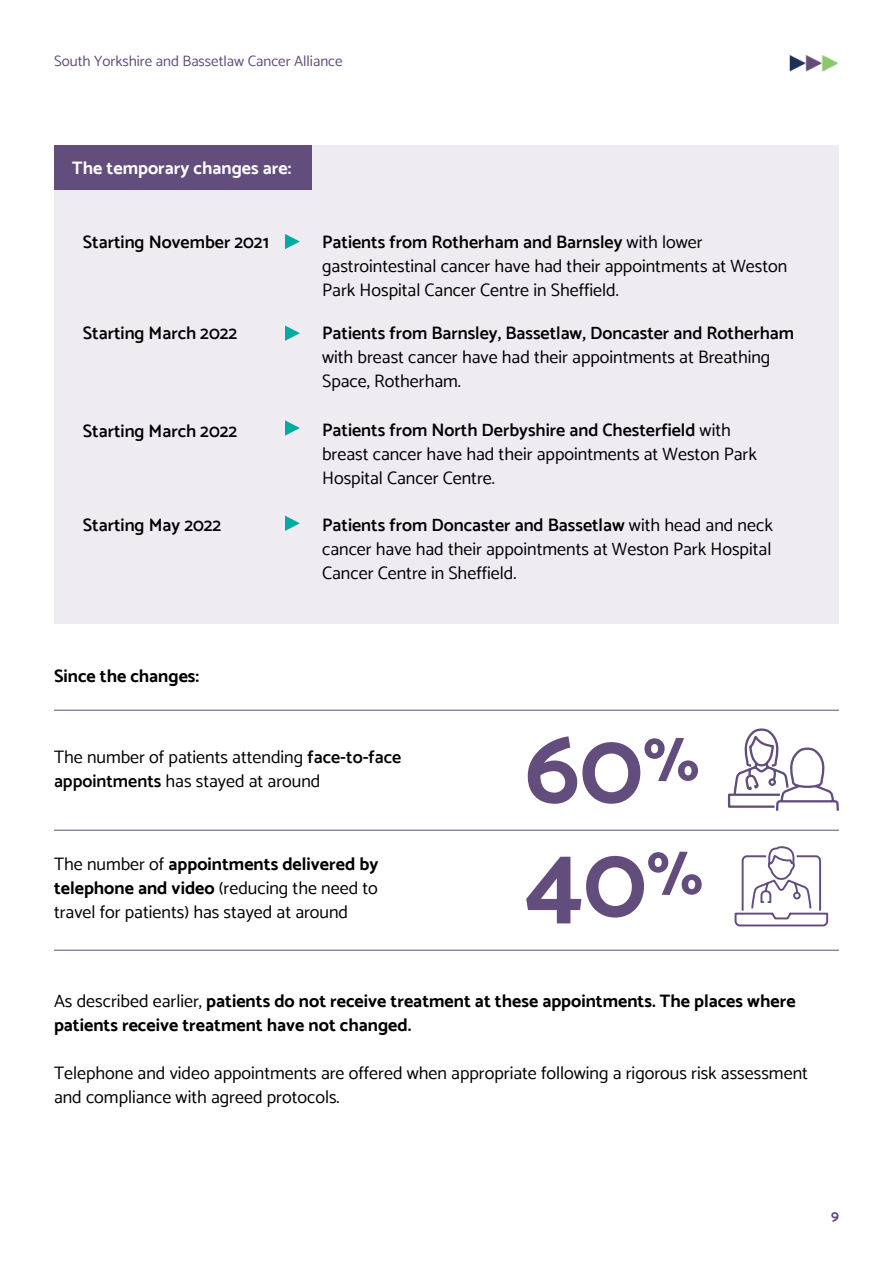
<style>
.page{position:relative;width:893px;height:1263px;background:#fff}
.page>*{position:absolute;margin:0;border:0;box-sizing:border-box;transform-origin:0 0}
.Body{font:700 104.1px "Catamaran";color:#624d7c}
.Body-2{font:18px/24px "Catamaran";color:#000}
.Body-3{font:700 18px/24px "Catamaran";color:#000}
.Body-4{font:600 18px "Catamaran";color:#000}
.Body-5{font:700 18px "Catamaran";color:#fff}
.t1{font:15px "Catamaran";color:#624d7c}
.t2{font:700 15px "Catamaran";color:#624d7c}
.s1{font-weight:600}
.s2{font-weight:700}
.s3{font-weight:400}
</style>
<div class="page">
<img style="left:789px;top:55px;width:49px;height:17px">
<div style="left:54px;top:146px;width:785px;height:478px;background:#eeebf1"></div>
<div style="left:54px;top:146px;width:258px;height:44px;background:#624d7c"></div>
<svg style="left:285px;top:234px;width:15px;height:15px"></svg>
<svg style="left:285px;top:325px;width:15px;height:16px"></svg>
<svg style="left:285px;top:516px;width:15px;height:15px"></svg>
<svg style="left:285px;top:420px;width:15px;height:16px"></svg>
<svg style="left:727px;top:709px;width:112px;height:102px"></svg>
<svg style="left:734px;top:846px;width:95px;height:81px"></svg>
<hr style="left:54px;top:710px;width:785px;height:1px;background:#624d7c">
<hr style="left:54px;top:830px;width:785px;height:1px;background:#624d7c">
<hr style="left:54px;top:950px;width:785px;height:1px;background:#624d7c">
<p class="t1" style="left:54px;top:52px;width:290px">South Yorkshire and Bassetlaw Cancer Alliance</p>
<p class="Body-5" style="left:72px;top:157px;width:221px">The temporary changes are:</p>
<p class="Body-4" style="left:83px;top:231px;width:187px">Starting November 2021</p>
<p class="Body-2" style="left:322px;top:230px;width:467px"><span class="s1">Patients from Rotherham and Barnsley</span> with lower gastrointestinal cancer have had their appointments at Weston<br>Park Hospital Cancer Centre in Sheffield.</p>
<p class="Body-4" style="left:83px;top:323px;width:156px">Starting March 2022</p>
<p class="Body-2" style="left:322px;top:321px;width:473px"><span class="s1">Patients from Barnsley, Bassetlaw, Doncaster and Rotherham </span>with breast cancer have had their appointments at Breathing<br>Space, Rotherham.</p>
<p class="Body-4" style="left:83px;top:421px;width:156px">Starting March 2022</p>
<p class="Body-2" style="left:322px;top:418px;width:436px"><span class="s1">Patients from North Derbyshire and Chesterfield</span> with breast cancer have had their appointments at Weston Park<br>Hospital Cancer Centre.</p>
<p class="Body-4" style="left:83px;top:514px;width:140px">Starting May 2022</p>
<p class="Body-2" style="left:322px;top:512px;width:452px;text-align:justify"><span class="s1">Patients from Doncaster and Bassetlaw</span> with head and neck cancer have had their appointments at Weston Park Hospital Cancer Centre in Sheffield.</p>
<p class="Body-3" style="left:54px;top:664px;width:147px">Since the changes:</p>
<p class="Body-2" style="left:54px;top:745px;width:349px">The number of patients attending <span class="s1">face-to-face appointments</span> has stayed at around</p>
<p class="Body" style="left:525px;top:706px;width:176px">60<sup>%</sup></p>
<p class="Body-2" style="left:54px;top:852px;width:326px;text-align:justify">The number of <span class="s2">appointments delivered by telephone and video</span> (reducing the need to travel for patients) has stayed at around</p>
<p class="Body" style="left:525px;top:819px;width:180px">40<sup>%</sup></p>
<p class="Body-3" style="left:54px;top:988px;width:743px"><span class="s3">As described earlier,</span> patients do not receive treatment at these appointments. The places where patients receive treatment have not changed.</p>
<p class="Body-2" style="left:54px;top:1060px;width:755px">Telephone and video appointments are offered when appropriate following a rigorous risk assessment and compliance with agreed protocols.</p>
<p class="t2" style="left:831px;top:1206px;width:9px">9</p>
</div>
